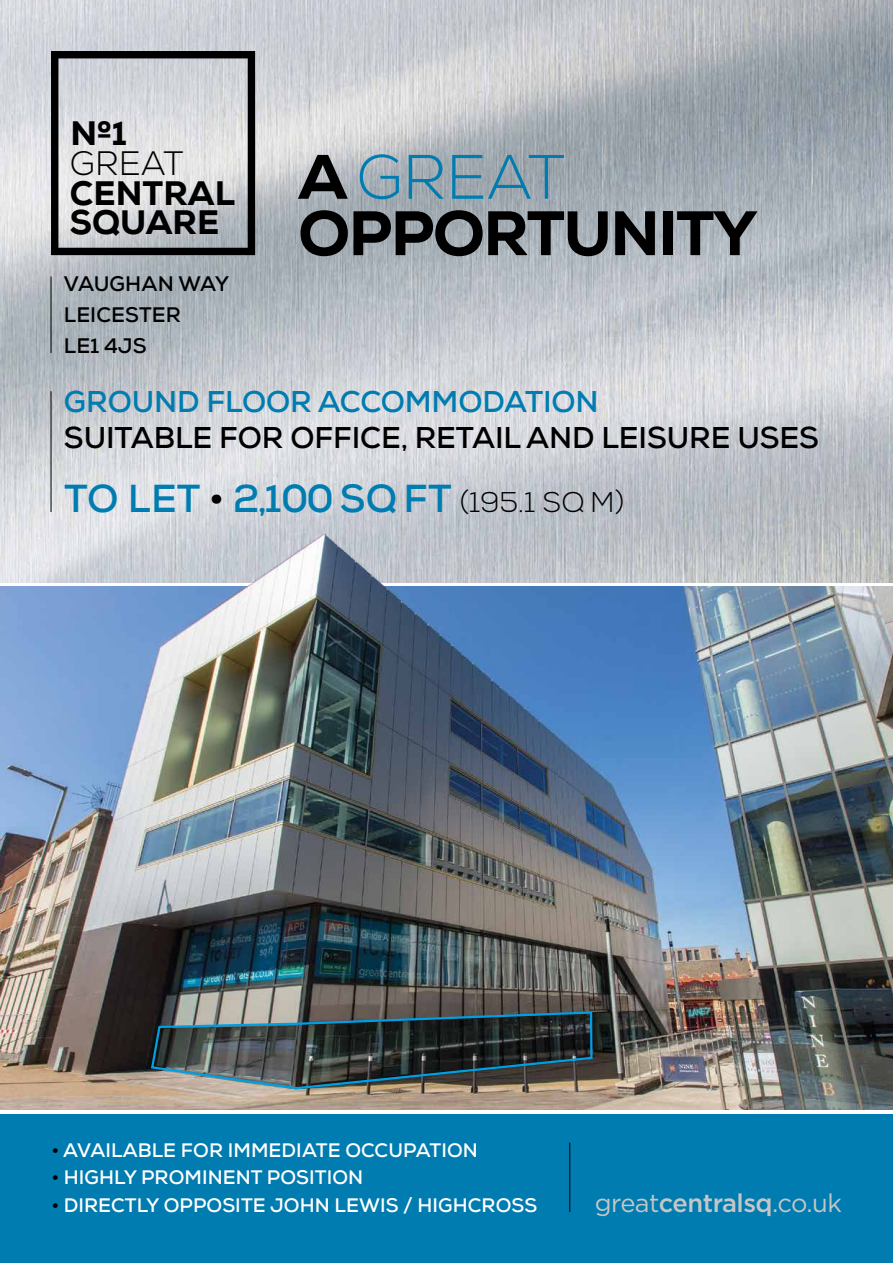
<style>
.page{position:relative;width:893px;height:1263px;background:#fff}
.page>*{position:absolute;margin:0;border:0;box-sizing:border-box;transform-origin:0 0}
.t1{font:800 62.7px/56.4px "Nexa";letter-spacing:-.025em;color:#000}
.t2{font:700 39px "Nexa";letter-spacing:.005em;color:#007cb0}
.t3{font:800 33.9px/29.7px "Nexa";color:#000}
.t4{font:300 33.9px "Nexa";color:#000}
.t5{font:700 30px "Nexa";letter-spacing:-.005em;color:#000}
.t6{font:700 30px "Nexa";letter-spacing:-.005em;color:#007cb0}
.t7{font:25.5px "Gotham";letter-spacing:-.025em;color:#c6c6c6}
.t8{font:700 21px/30.8px "Nexa";letter-spacing:.005em;color:#000}
.t9{font:700 19.5px "Nexa";letter-spacing:.005em;color:#fff}
.s1{font-weight:300;color:#007cb0}
.s2{color:#000}
.s3{font-weight:300;font-size:28.5px;color:#000}
.s4{font-weight:500}
</style>
<div class="page">
<img style="left:0;top:0;width:893px;height:583px">
<svg style="left:51px;top:51px;width:204px;height:204px;background:#b9babd"></svg>
<hr style="left:51px;top:276px;width:1px;height:77px;background:#000">
<hr style="left:51px;top:391px;width:1px;height:121px;background:#000">
<div style="left:0;top:1114px;width:893px;height:149px;background:#007cb0"></div>
<img style="left:0;top:587px;width:893px;height:523px">
<hr style="left:569px;top:1143px;width:1px;height:69px;background:#000">
<img style="left:211px;top:528px;width:214px;height:92px">
<img style="left:150px;top:1010px;width:444px;height:80px">
<h3 class="t3" style="left:71px;top:119px;width:58px">Nº1</h3>
<h3 class="t4" style="left:70px;top:143px;width:115px">GREAT</h3>
<h3 class="t3" style="left:70px;top:178px;width:167px">CENTRAL<br>SQUARE</h3>
<p class="t8" style="left:64px;top:268px;width:167px">VAUGHAN WAY<br>LEICESTER<br>LE1 4JS</p>
<h1 class="t1" style="left:298px;top:149px;width:460px">A <span class="s1">GREAT<br></span>OPPORTUNITY</h1>
<h3 class="t6" style="left:64px;top:383px;width:536px">GROUND FLOOR ACCOMMODATION</h3>
<h3 class="t5" style="left:64px;top:419px;width:756px">SUITABLE FOR OFFICE, RETAIL AND LEISURE USES</h3>
<h2 class="t2" style="left:64px;top:473px;width:562px">TO LET <span class="s2">•</span> 2,100 SQ FT <span class="s3">(195.1 SQ M)</span></h2>
<p class="t9" style="left:51px;top:1137px;width:428px"><span class="s2">•</span> AVAILABLE FOR IMMEDIATE OCCUPATION</p>
<p class="t9" style="left:51px;top:1165px;width:313px"><span class="s2">•</span> HIGHLY PROMINENT POSITION</p>
<p class="t9" style="left:51px;top:1193px;width:487px"><span class="s2">•</span> DIRECTLY OPPOSITE JOHN LEWIS / HIGHCROSS</p>
<h3 class="t7" style="left:595px;top:1189px;width:249px">great<span class="s4">centralsq</span>.co.uk</h3>
</div>
